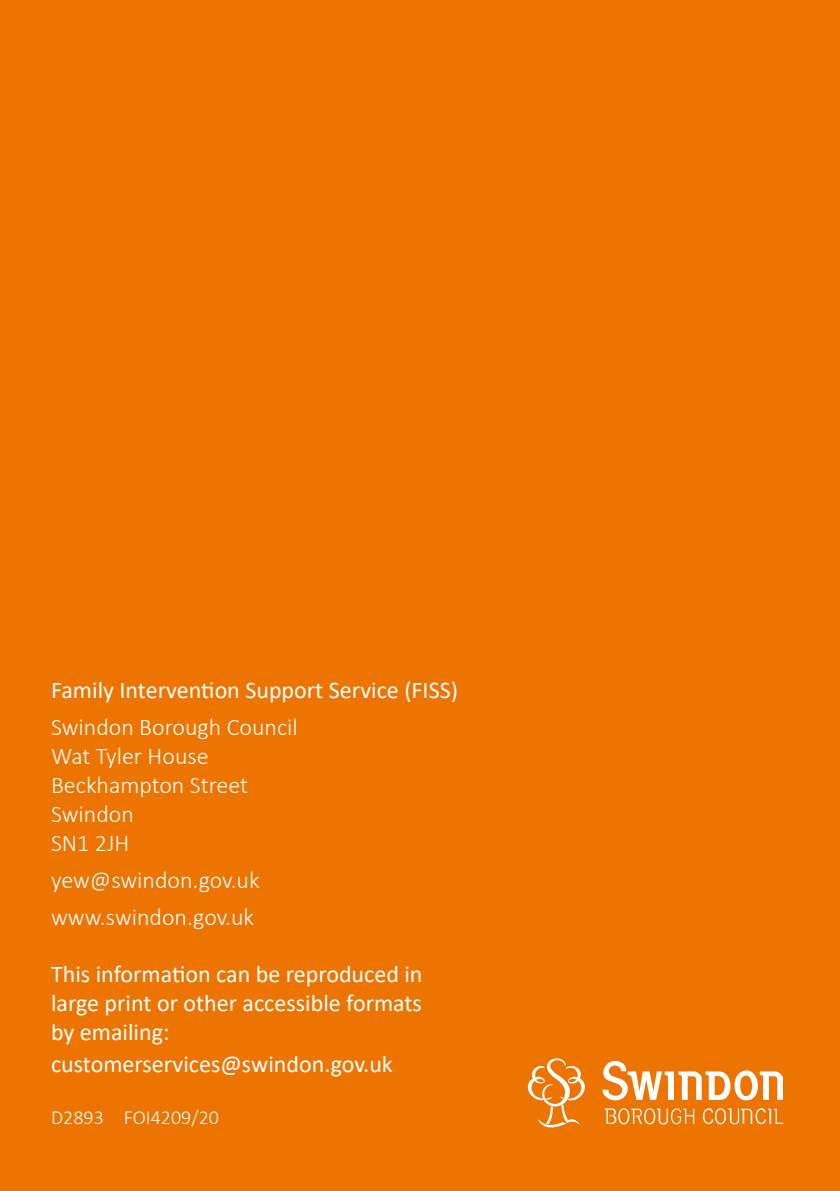
<style>
.page{position:relative;width:840px;height:1191px;background:#fff}
.page>*{position:absolute;margin:0;border:0;box-sizing:border-box;transform-origin:0 0}
.t1{font:24px/28.8px "Calibri";color:#fff;text-align:justify}
.t2{font:300 24px/28.8px "Calibri";color:#fff}
.t3{font:300 20px "Calibri";color:#fff}
</style>
<div class="page">
<div style="left:0;top:0;width:839px;height:1191px;background:#ee7402"></div>
<svg style="left:527px;top:1058px;width:58px;height:69px"></svg>
<svg style="left:602px;top:1060px;width:180px;height:65px"></svg>
<p class="t1" style="left:51px;top:675px;width:408px">Family Intervention Support Service (FISS)</p>
<p class="t2" style="left:51px;top:712px;width:248px">Swindon Borough Council<br>Wat Tyler House<br>Beckhampton Street<br>Swindon<br>SN1 2JH</p>
<p class="t2" style="left:51px;top:861px;width:210px;line-height:37.2px">yew@swindon.gov.uk www.swindon.gov.uk</p>
<p class="t1" style="left:51px;top:959px;width:373px">This information can be reproduced in large print or other accessible formats by emailing:</p>
<p class="t1" style="left:51px;top:1048px;width:343px">customerservices@swindon.gov.uk</p>
<p class="t3" style="left:51px;top:1105px;width:169px">D2893 FOI4209/20</p>
</div>
